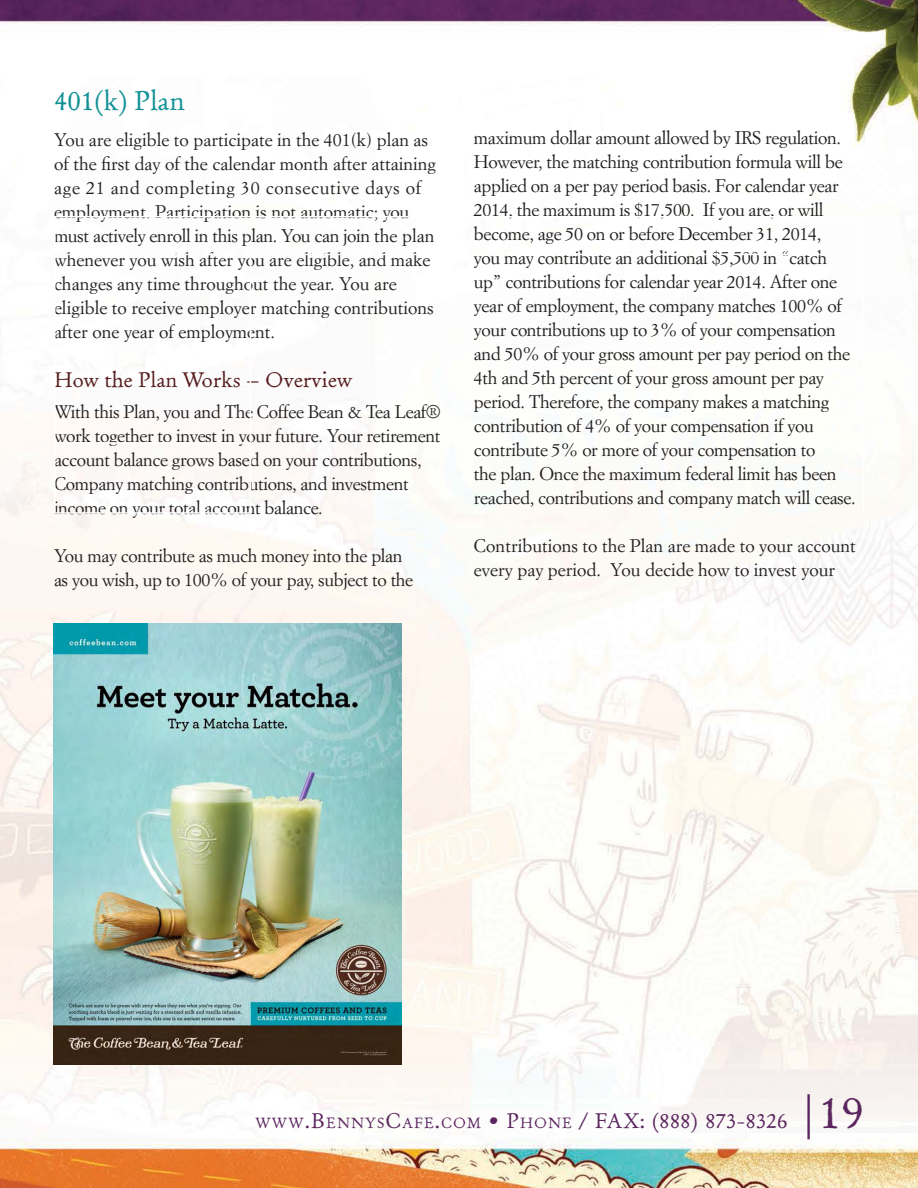
<style>
.page{position:relative;width:918px;height:1188px;background:#fff}
.page>*{position:absolute;margin:0;border:0;box-sizing:border-box;transform-origin:0 0}
.t1{font:27px "Old Claude LP";color:#119196}
.t2{font:21px "Old Claude LP";color:#5b265f}
.t3{font:21px "Old Claude LP";color:#571d1f}
.t4{font:18px/24px "Simoncini Garamond";letter-spacing:-.02em;color:#221e1f}
.t5{font:18px/24px "Simoncini Garamond";color:#221e1f}
.s1{font-size:14.7px}
.s2{font-style:inherit}
.s3{font-size:45px}
</style>
<div class="page">
<img style="left:0;top:0;width:918px;height:1188px">
<hr style="left:54px;top:216px;width:196px;height:2px;background:#fff">
<hr style="left:54px;top:217px;width:2px;height:37px;background:#fff">
<hr style="left:250px;top:216px;width:614px;height:2px;background:#fff">
<hr style="left:862px;top:217px;width:2px;height:37px;background:#fff">
<hr style="left:54px;top:254px;width:196px;height:1px;background:#fff">
<hr style="left:54px;top:255px;width:2px;height:133px;background:#fff">
<hr style="left:250px;top:254px;width:614px;height:1px;background:#fff">
<hr style="left:250px;top:255px;width:1px;height:133px;background:#fff">
<hr style="left:862px;top:255px;width:2px;height:133px;background:#fff">
<hr style="left:54px;top:388px;width:196px;height:2px;background:#fff">
<hr style="left:54px;top:390px;width:2px;height:52px;background:#fff">
<hr style="left:250px;top:390px;width:1px;height:52px;background:#fff">
<hr style="left:862px;top:390px;width:2px;height:52px;background:#fff">
<hr style="left:54px;top:442px;width:196px;height:2px;background:#fff">
<hr style="left:54px;top:444px;width:2px;height:68px;background:#fff">
<hr style="left:250px;top:444px;width:1px;height:68px;background:#fff">
<hr style="left:862px;top:444px;width:2px;height:68px;background:#fff">
<hr style="left:54px;top:512px;width:196px;height:2px;background:#fff">
<img style="left:54px;top:623px;width:348px;height:441px">
<h1 class="t1" style="left:54px;top:85px;width:132px">401(k) Plan</h1>
<p class="t5" style="left:54px;top:127px;width:384px">You are eligible to participate in the 401(k) plan as of the first day of the calendar month after attaining age 21 and completing 30 consecutive days of employment. Participation is not automatic; you must actively enroll in this plan. You can join the plan whenever you wish after you are eligible, and make changes any time throughout the year. You are eligible to receive employer matching contributions after one year of employment.</p>
<p class="t3" style="left:54px;top:367px;width:300px">How the Plan Works – Overview</p>
<p class="t4" style="left:54px;top:399px;width:388px">With this Plan, you and The Coffee Bean &amp; Tea Leaf® work together to invest in your future. Your retirement account balance grows based on your contributions, Company matching contributions, and investment income on your total account balance.</p>
<p class="t4" style="left:54px;top:543px;width:361px">You may contribute as much money into the plan as you wish, up to 100% of your pay, subject to the</p>
<p class="t4" style="left:474px;top:126px;width:383px">maximum dollar amount allowed by IRS regulation.<br>However, the matching contribution formula will be applied on a per pay period basis. For calendar year 2014, the maximum is $17,500. If you are, or will become, age 50 on or before December 31, 2014,<br>you may contribute an additional $5,500 in “catch up” contributions for calendar year 2014. After one year of employment, the company matches 100% of your contributions up to 3% of your compensation and 50% of your gross amount per pay period on the 4th and 5th percent of your gross amount per pay period. Therefore, the company makes a matching contribution of 4% of your compensation if you contribute 5% or more of your compensation to<br>the plan. Once the maximum federal limit has been reached, contributions and company match will cease.</p>
<p class="t5" style="left:474px;top:534px;width:383px">Contributions to the Plan are made to your account every pay period. You decide how to invest your</p>
<p class="t2" style="left:256px;top:1108px;width:610px"><span class="s1">WWW</span>.B<span class="s1">ENNYS</span>C<span class="s1">AFE</span>.<span class="s1">COM</span> • P<span class="s1">HONE</span> / FAX: <span class="s2">(</span>888) 873-8326 <span class="s3">|19</span></p>
</div>
